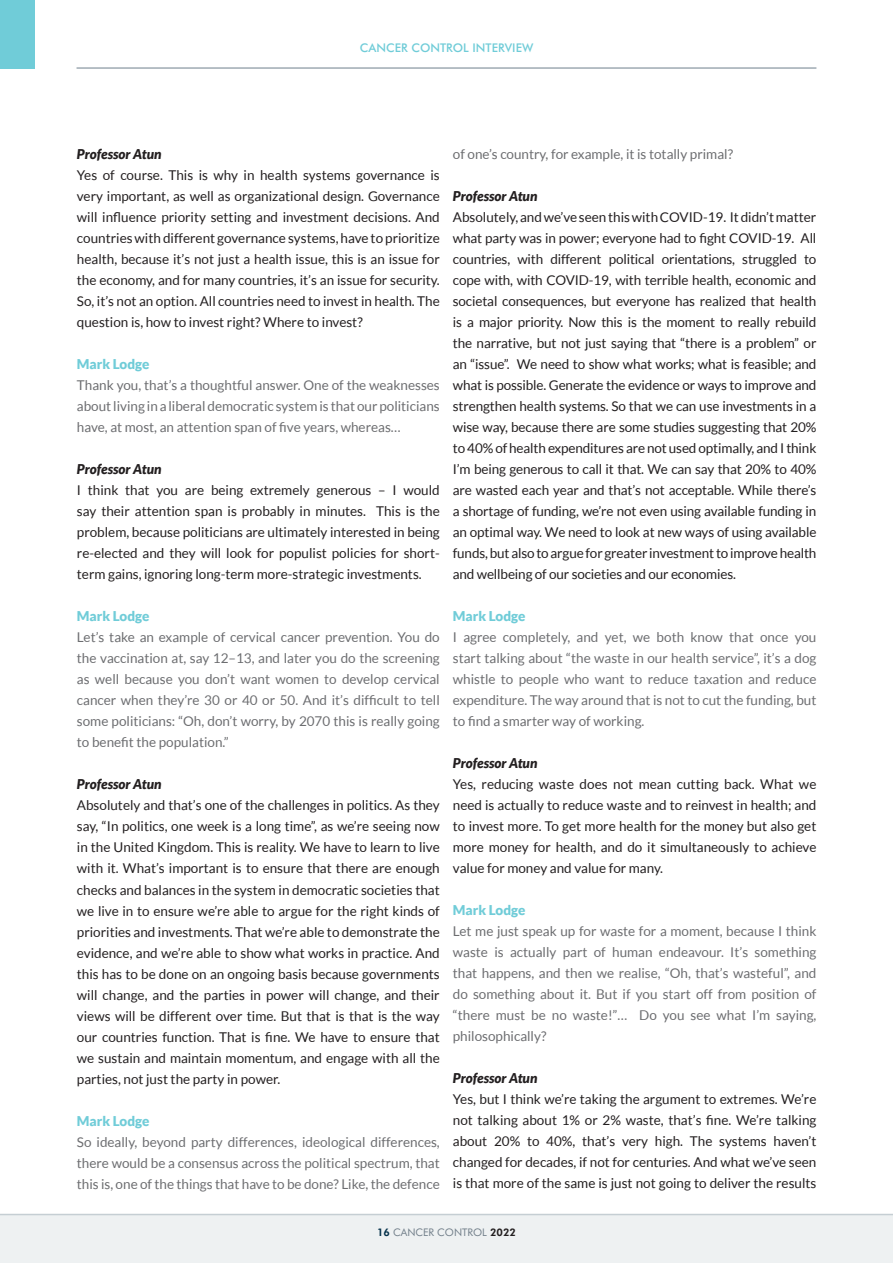
<style>
.page{position:relative;width:893px;height:1263px;background:#fff}
.page>*{position:absolute;margin:0;border:0;box-sizing:border-box;transform-origin:0 0}
.t1{font:13.5px/21px "Lato";color:#231f20;text-align:justify}
.t2{font:13.5px/21px "Lato";color:#6c6d70;text-align:justify}
.t3{font:italic 900 13.5px "Lato";color:#231f20}
.t4{font:900 13.5px "Lato";color:#70ccd8}
.t5{font:500 12px "Futura BT";color:#70ccd8}
.t6{font:10.5px "Futura BT";color:#727f8a}
.s1{font-weight:800;color:#04314b}
.s2{font-weight:800;color:#231f20}
</style>
<div class="page">
<div style="left:0;top:1214px;width:893px;height:49px;background:#eef1f2"></div>
<div style="left:0;top:0;width:34px;height:69px;background:#70ccd8"></div>
<hr style="left:77px;top:67px;width:739px;height:2px;background:#9faab2">
<hr style="left:0;top:1214px;width:893px;height:1px;background:#c5ced3">
<p class="t5" style="left:360px;top:40px;width:175px">CANCER CONTROL INTERVIEW</p>
<p class="t3" style="left:77px;top:146px;width:86px">Professor Atun</p>
<p class="t1" style="left:77px;top:165px;width:364px">Yes of course. This is why in health systems governance is very important, as well as organizational design. Governance will influence priority setting and investment decisions. And countries with different governance systems, have to prioritize health, because it’s not just a health issue, this is an issue for the economy, and for many countries, it’s an issue for security.<br>So, it’s not an option. All countries need to invest in health. The question is, how to invest right? Where to invest?</p>
<p class="t4" style="left:77px;top:356px;width:74px">Mark Lodge</p>
<p class="t2" style="left:77px;top:375px;width:364px">Thank you, that’s a thoughtful answer. One of the weaknesses about living in a liberal democratic system is that our politicians have, at most, an attention span of five years, whereas…</p>
<p class="t3" style="left:77px;top:461px;width:86px">Professor Atun</p>
<p class="t1" style="left:77px;top:480px;width:364px">I think that you are being extremely generous – I would say their attention span is probably in minutes. This is the problem, because politicians are ultimately interested in being re-elected and they will look for populist policies for short&shy;term gains, ignoring long-term more-strategic investments.</p>
<p class="t4" style="left:77px;top:608px;width:74px">Mark Lodge</p>
<p class="t2" style="left:77px;top:627px;width:364px">Let’s take an example of cervical cancer prevention. You do the vaccination at, say 12–13, and later you do the screening as well because you don’t want women to develop cervical cancer when they’re 30 or 40 or 50. And it’s difficult to tell some politicians: “Oh, don’t worry, by 2070 this is really going to benefit the population.”</p>
<p class="t3" style="left:77px;top:777px;width:86px">Professor Atun</p>
<p class="t1" style="left:77px;top:795px;width:364px">Absolutely and that’s one of the challenges in politics. As they say, “In politics, one week is a long time”, as we’re seeing now in the United Kingdom. This is reality. We have to learn to live with it. What’s important is to ensure that there are enough checks and balances in the system in democratic societies that we live in to ensure we’re able to argue for the right kinds of priorities and investments. That we’re able to demonstrate the evidence, and we’re able to show what works in practice. And this has to be done on an ongoing basis because governments will change, and the parties in power will change, and their views will be different over time. But that is that is the way our countries function. That is fine. We have to ensure that we sustain and maintain momentum, and engage with all the parties, not just the party in power.</p>
<p class="t4" style="left:77px;top:1113px;width:74px">Mark Lodge</p>
<p class="t2" style="left:77px;top:1131px;width:364px">So ideally, beyond party differences, ideological differences, there would be a consensus across the political spectrum, that this is, one of the things that have to be done? Like, the defence</p>
<p class="t2" style="left:453px;top:144px;width:282px">of one’s country, for example, it is totally primal?</p>
<p class="t3" style="left:453px;top:188px;width:86px">Professor Atun</p>
<p class="t1" style="left:453px;top:207px;width:365px">Absolutely, and we’ve seen this with COVID-19. It didn’t matter what party was in power; everyone had to fight COVID-19. All countries, with different political orientations, struggled to cope with, with COVID-19, with terrible health, economic and societal consequences, but everyone has realized that health is a major priority. Now this is the moment to really rebuild the narrative, but not just saying that “there is a problem” or an “issue”. We need to show what works; what is feasible; and what is possible. Generate the evidence or ways to improve and strengthen health systems. So that we can use investments in a wise way, because there are some studies suggesting that 20% to 40% of health expenditures are not used optimally, and I think I’m being generous to call it that. We can say that 20% to 40% are wasted each year and that’s not acceptable. While there’s a shortage of funding, we’re not even using available funding in an optimal way. We need to look at new ways of using available funds, but also to argue for greater investment to improve health and wellbeing of our societies and our economies.</p>
<p class="t4" style="left:453px;top:608px;width:74px">Mark Lodge</p>
<p class="t2" style="left:453px;top:627px;width:365px">I agree completely, and yet, we both know that once you start talking about “the waste in our health service”, it’s a dog whistle to people who want to reduce taxation and reduce expenditure. The way around that is not to cut the funding, but to find a smarter way of working.</p>
<p class="t3" style="left:453px;top:755px;width:86px">Professor Atun</p>
<p class="t1" style="left:453px;top:774px;width:365px">Yes, reducing waste does not mean cutting back. What we need is actually to reduce waste and to reinvest in health; and to invest more. To get more health for the money but also get more money for health, and do it simultaneously to achieve value for money and value for many.</p>
<p class="t4" style="left:453px;top:902px;width:74px">Mark Lodge</p>
<p class="t2" style="left:453px;top:921px;width:365px">Let me just speak up for waste for a moment, because I think waste is actually part of human endeavour. It’s something that happens, and then we realise, “Oh, that’s wasteful”, and do something about it. But if you start off from position of “there must be no waste!”… Do you see what I’m saying, philosophically?</p>
<p class="t3" style="left:453px;top:1070px;width:86px">Professor Atun</p>
<p class="t1" style="left:453px;top:1089px;width:365px">Yes, but I think we’re taking the argument to extremes. We’re not talking about 1% or 2% waste, that’s fine. We’re talking about 20% to 40%, that’s very high. The systems haven’t changed for decades, if not for centuries. And what we’ve seen is that more of the same is just not going to deliver the results</p>
<p class="t6" style="left:377px;top:1226px;width:140px"><span class="s1">16</span> CANCER CONTROL <span class="s2">2022</span></p>
</div>
